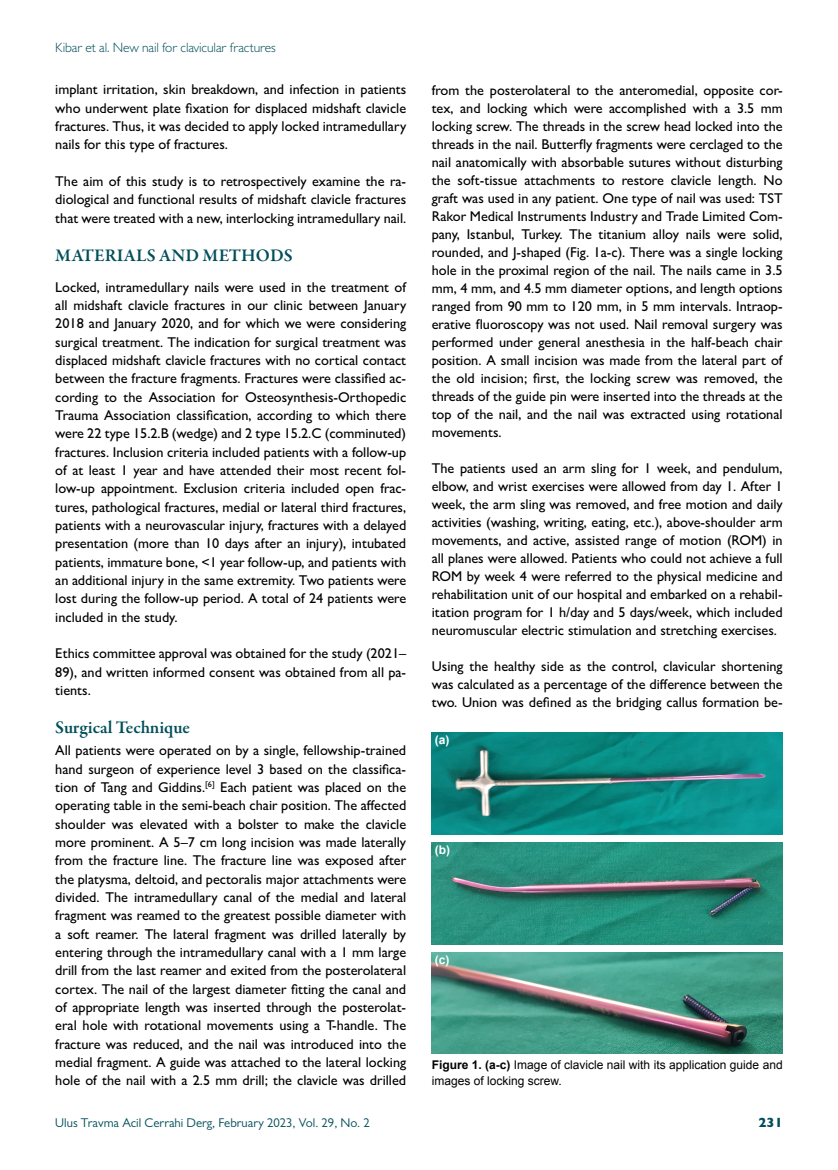
<style>
.page{position:relative;width:838px;height:1170px;background:#fff}
.page>*{position:absolute;margin:0;border:0;box-sizing:border-box;transform-origin:0 0}
.t1{font:600 18px "Garamond Premr Pro";color:#004f5a}
.t2{font:500 14.25px/18.3px "Gill Sans MT Pro";color:#000;text-align:justify}
.t3{font:300 13.5px "Gill Sans MT Pro";letter-spacing:-.005em;color:#004f5a}
.t4{font:800 13.5px "Gill Sans MT Pro";color:#004f5a}
.t5{font:12.75px "Gill Sans MT Pro";color:#004f5a}
.t6{font:12px/16.5px "Arial";color:#000}
.t7{font:700 12px "Arial";color:#fff}
.s1{font-weight:700}
</style>
<div class="page">
<img style="left:432px;top:732px;width:350px;height:102px">
<img style="left:432px;top:842px;width:350px;height:102px">
<img style="left:432px;top:952px;width:350px;height:101px">
<p class="t3" style="left:55px;top:39px;width:222px">Kibar et al. New nail for clavicular fractures</p>
<p class="t2" style="left:55px;top:80px;width:352px">implant irritation, skin breakdown, and infection in patients who underwent plate fixation for displaced midshaft clavicle fractures. Thus, it was decided to apply locked intramedullary nails for this type of fractures.</p>
<p class="t2" style="left:55px;top:172px;width:352px">The aim of this study is to retrospectively examine the ra&shy;diological and functional results of midshaft clavicle fractures that were treated with a new, interlocking intramedullary nail.</p>
<p class="t1" style="left:55px;top:244px;width:239px">MATERIALS AND METHODS</p>
<p class="t2" style="left:55px;top:277px;width:352px">Locked, intramedullary nails were used in the treatment of all midshaft clavicle fractures in our clinic between January 2018 and January 2020, and for which we were considering surgical treatment. The indication for surgical treatment was displaced midshaft clavicle fractures with no cortical contact between the fracture fragments. Fractures were classified ac&shy;cording to the Association for Osteosynthesis-Orthopedic Trauma Association classification, according to which there were 22 type 15.2.B (wedge) and 2 type 15.2.C (comminuted) fractures. Inclusion criteria included patients with a follow-up of at least 1 year and have attended their most recent fol&shy;low-up appointment. Exclusion criteria included open frac&shy;tures, pathological fractures, medial or lateral third fractures, patients with a neurovascular injury, fractures with a delayed presentation (more than 10 days after an injury), intubated patients, immature bone, &lt;1 year follow-up, and patients with an additional injury in the same extremity. Two patients were lost during the follow-up period. A total of 24 patients were included in the study.</p>
<p class="t2" style="left:55px;top:644px;width:352px">Ethics committee approval was obtained for the study (2021– 89), and written informed consent was obtained from all pa&shy;tients.</p>
<p class="t1" style="left:55px;top:716px;width:136px">Surgical Technique</p>
<p class="t2" style="left:55px;top:741px;width:352px">All patients were operated on by a single, fellowship-trained hand surgeon of experience level 3 based on the classifica&shy;tion of Tang and Giddins.<sup>[6]</sup> Each patient was placed on the operating table in the semi-beach chair position. The affected shoulder was elevated with a bolster to make the clavicle more prominent. A 5–7 cm long incision was made laterally from the fracture line. The fracture line was exposed after the platysma, deltoid, and pectoralis major attachments were divided. The intramedullary canal of the medial and lateral fragment was reamed to the greatest possible diameter with a soft reamer. The lateral fragment was drilled laterally by entering through the intramedullary canal with a 1 mm large drill from the last reamer and exited from the posterolateral cortex. The nail of the largest diameter fitting the canal and of appropriate length was inserted through the posterolat&shy;eral hole with rotational movements using a T-handle. The fracture was reduced, and the nail was introduced into the medial fragment. A guide was attached to the lateral locking hole of the nail with a 2.5 mm drill; the clavicle was drilled</p>
<p class="t2" style="left:432px;top:81px;width:352px">from the posterolateral to the anteromedial, opposite cor&shy;tex, and locking which were accomplished with a 3.5 mm locking screw. The threads in the screw head locked into the threads in the nail. Butterfly fragments were cerclaged to the nail anatomically with absorbable sutures without disturbing the soft-tissue attachments to restore clavicle length. No graft was used in any patient. One type of nail was used: TST Rakor Medical Instruments Industry and Trade Limited Com&shy;pany, Istanbul, Turkey. The titanium alloy nails were solid, rounded, and J-shaped (Fig. 1a-c). There was a single locking hole in the proximal region of the nail. The nails came in 3.5 mm, 4 mm, and 4.5 mm diameter options, and length options ranged from 90 mm to 120 mm, in 5 mm intervals. Intraop&shy;erative fluoroscopy was not used. Nail removal surgery was performed under general anesthesia in the half-beach chair position. A small incision was made from the lateral part of the old incision; first, the locking screw was removed, the threads of the guide pin were inserted into the threads at the top of the nail, and the nail was extracted using rotational movements.</p>
<p class="t2" style="left:432px;top:459px;width:352px">The patients used an arm sling for 1 week, and pendulum, elbow, and wrist exercises were allowed from day 1. After 1 week, the arm sling was removed, and free motion and daily activities (washing, writing, eating, etc.), above-shoulder arm movements, and active, assisted range of motion (ROM) in all planes were allowed. Patients who could not achieve a full ROM by week 4 were referred to the physical medicine and rehabilitation unit of our hospital and embarked on a rehabil&shy;itation program for 1 h/day and 5 days/week, which included neuromuscular electric stimulation and stretching exercises.</p>
<p class="t2" style="left:432px;top:656px;width:352px">Using the healthy side as the control, clavicular shortening was calculated as a percentage of the difference between the two. Union was defined as the bridging callus formation be-</p>
<p class="t7" style="left:435px;top:732px;width:16px">(a)</p>
<p class="t7" style="left:435px;top:842px;width:17px">(b)</p>
<p class="t7" style="left:435px;top:951px;width:16px">(c)</p>
<p class="t6" style="left:432px;top:1056px;width:352px"><span class="s1">Figure 1. (a-c)</span> Image of clavicle nail with its application guide and images of locking screw.</p>
<p class="t5" style="left:55px;top:1115px;width:316px">Ulus Travma Acil Cerrahi Derg, February 2023, Vol. 29, No. 2</p>
<p class="t4" style="left:758px;top:1114px;width:26px">231</p>
</div>
